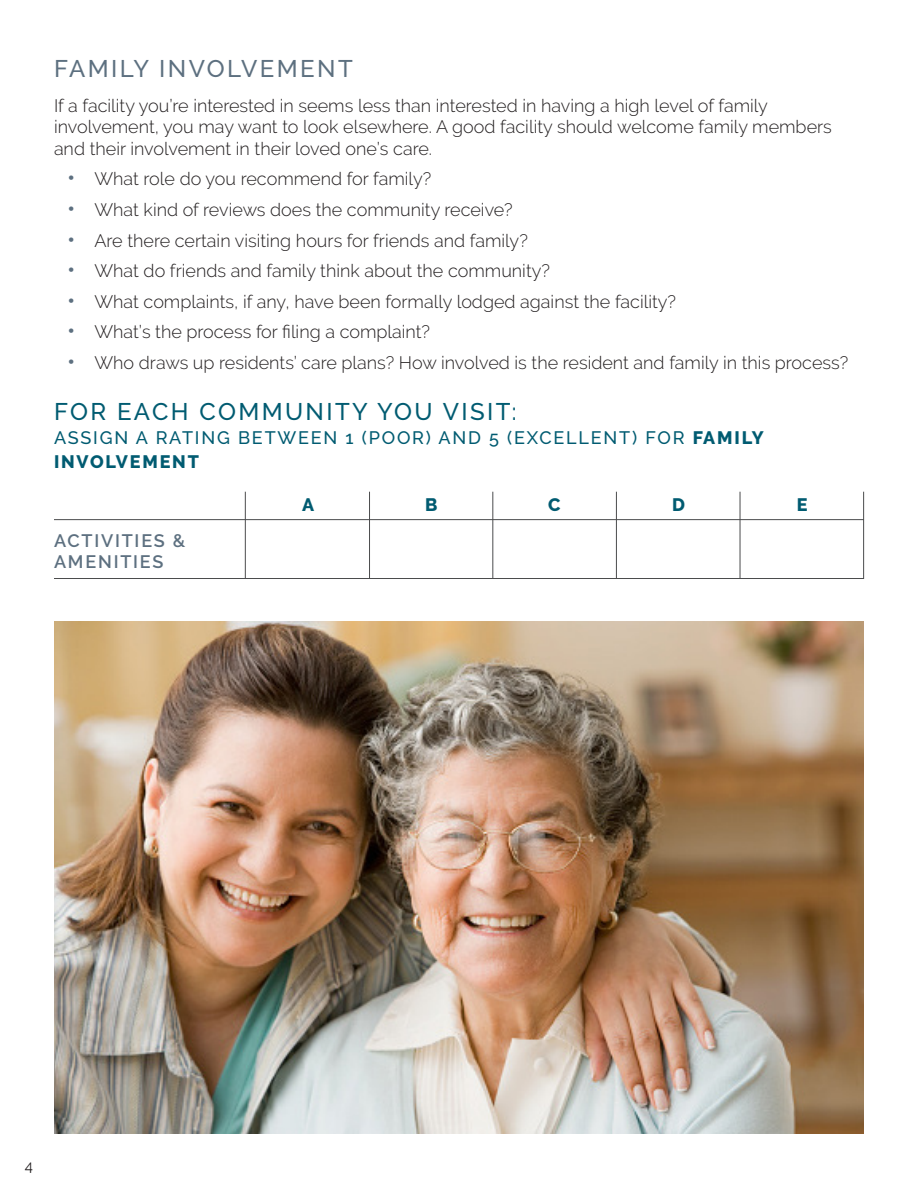
<style>
.page{position:relative;width:918px;height:1188px;background:#fff}
.page>*{position:absolute;margin:0;border:0;box-sizing:border-box;transform-origin:0 0}
.t1{font:500 24px "Raleway";letter-spacing:.1em;color:#005b71}
.t2{font:500 24px "Raleway";letter-spacing:.1em;color:#5d7080}
.Paragraph_Body{font:300 18px/21.6px "Raleway";color:#231f20}
.t3{font:500 18px/24px "Raleway";letter-spacing:.1em;color:#005b71}
.t4{font:600 18px/21px "Raleway";letter-spacing:.1em;color:#5d7080}
.t5{font:800 18px "Raleway";color:#005b71}
.t6{font:15px "Raleway";color:#231f20}
.s1{font-weight:700;font-size:21px;color:#5d7080}
.s2{font-weight:800}
</style>
<div class="page">
<img style="left:54px;top:621px;width:810px;height:513px">
<hr style="left:369px;top:492px;width:1px;height:87px;background:#4b4c4d">
<hr style="left:492px;top:492px;width:1px;height:87px;background:#4b4c4d">
<hr style="left:616px;top:492px;width:1px;height:87px;background:#4b4c4d">
<hr style="left:740px;top:492px;width:1px;height:87px;background:#4b4c4d">
<hr style="left:863px;top:492px;width:1px;height:87px;background:#4b4c4d">
<hr style="left:245px;top:492px;width:1px;height:87px;background:#4b4c4d">
<hr style="left:54px;top:519px;width:810px;height:1px;background:#4b4c4d">
<hr style="left:54px;top:578px;width:810px;height:1px;background:#4b4c4d">
<p class="t2" style="left:54px;top:54px;width:300px">FAMILY INVOLVEMENT</p>
<p class="Paragraph_Body" style="left:54px;top:94px;width:779px">If a facility you’re interested in seems less than interested in having a high level of family involvement, you may want to look elsewhere. A good facility should welcome family members and their involvement in their loved one’s care.</p>
<p class="Paragraph_Body" style="left:68px;top:168px;width:365px"><span class="s1">•</span> What role do you recommend for family?</p>
<p class="Paragraph_Body" style="left:68px;top:199px;width:447px"><span class="s1">•</span> What kind of reviews does the community receive?</p>
<p class="Paragraph_Body" style="left:68px;top:229px;width:462px"><span class="s1">•</span> Are there certain visiting hours for friends and family?</p>
<p class="Paragraph_Body" style="left:68px;top:260px;width:484px"><span class="s1">•</span> What do friends and family think about the community?</p>
<p class="Paragraph_Body" style="left:68px;top:291px;width:610px"><span class="s1">•</span> What complaints, if any, have been formally lodged against the facility?</p>
<p class="Paragraph_Body" style="left:68px;top:321px;width:364px"><span class="s1">•</span> What’s the process for filing a complaint?</p>
<p class="Paragraph_Body" style="left:68px;top:352px;width:782px"><span class="s1">•</span> Who draws up residents’ care plans? How involved is the resident and family in this process?</p>
<p class="t1" style="left:54px;top:398px;width:464px">FOR EACH COMMUNITY YOU VISIT:</p>
<p class="t3" style="left:54px;top:426px;width:711px">ASSIGN A RATING BETWEEN 1 (POOR) AND 5 (EXCELLENT) FOR <span class="s2">FAMILY<br>INVOLVEMENT</span></p>
<p class="t5" style="left:302px;top:495px;width:14px">A</p>
<p class="t5" style="left:425px;top:495px;width:14px">B</p>
<p class="t5" style="left:548px;top:495px;width:14px">C</p>
<p class="t5" style="left:672px;top:495px;width:14px">D</p>
<p class="t5" style="left:797px;top:495px;width:12px">E</p>
<p class="t4" style="left:54px;top:530px;width:133px">ACTIVITIES &amp;<br>AMENITIES</p>
<p class="t6" style="left:25px;top:1157px;width:10px">4</p>
</div>
